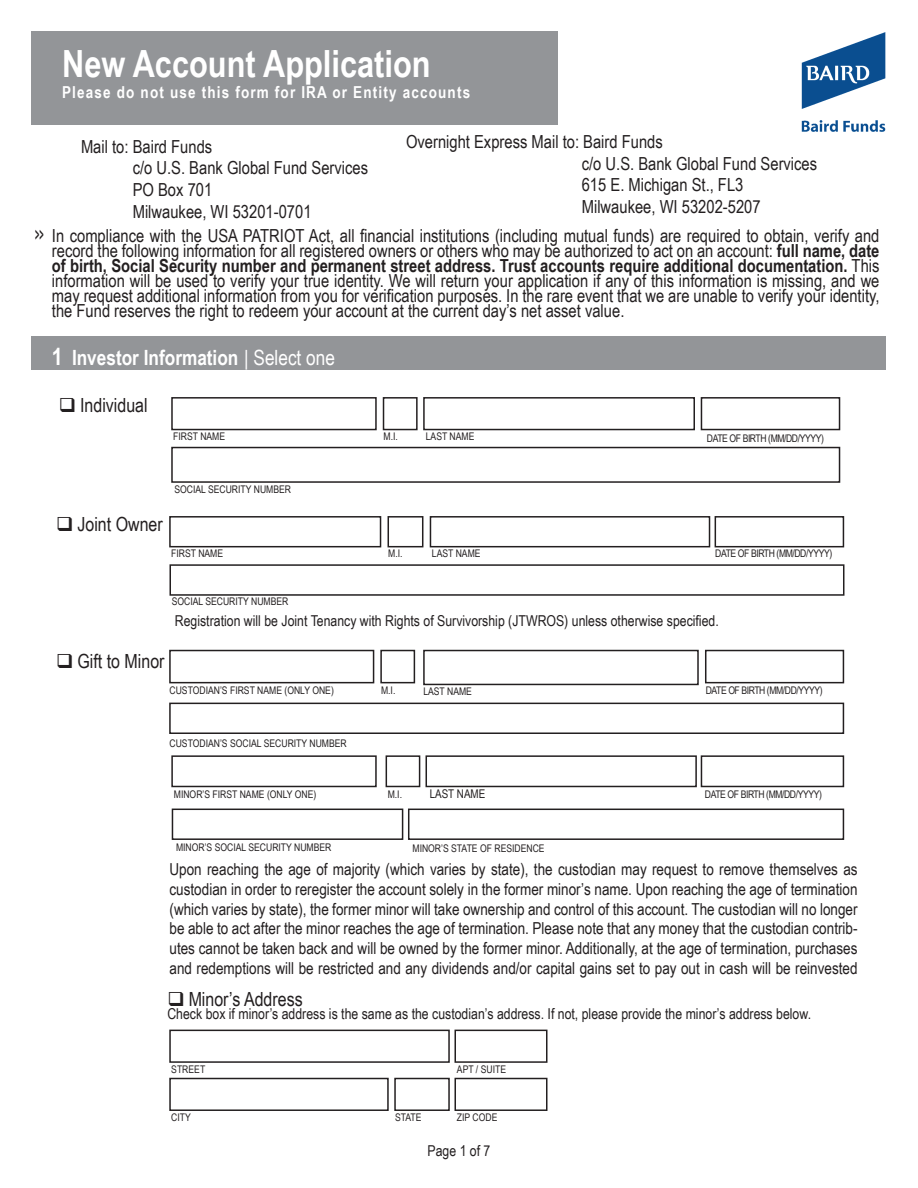
<style>
.page{position:relative;width:918px;height:1188px;background:#fff}
.page>*{position:absolute;margin:0;border:0;box-sizing:border-box;transform-origin:0 0}
.t1{font:700 37.5px "Arial Narrow";color:#fff}
.t2{font:700 21px "Arial Narrow";color:#fff}
.t3{font:19.5px "Arial Narrow";color:#231f20}
.t4{font:18px/21.6px "Arial Narrow";color:#231f20}
.t5{font:700 18px "Arial Narrow";color:#231f20;scale:.5 1}
.t6{font:16.5px/19.8px "Arial Narrow";color:#231f20;text-align:justify}
.t7{font:700 16.5px "Arial Narrow";letter-spacing:.07em;color:#fff}
.t8{font:15px "Arial Narrow";color:#231f20}
.t9{font:12px "Arial Narrow";color:#231f20}
.t10{font:10.5px "Arial Narrow";color:#231f20}
.t11{font:10.5px "Arial Narrow";letter-spacing:-.04em;color:#231f20}
.s1{font-weight:700}
.s2{font-size:24px}
.s3{font-weight:400}
</style>
<div class="page">
<div style="left:171px;top:397px;width:206px;height:33px;border:2px solid #231f20"></div>
<div style="left:169px;top:516px;width:212px;height:31px;border:2px solid #231f20"></div>
<div style="left:169px;top:650px;width:205px;height:33px;border:2px solid #231f20"></div>
<div style="left:171px;top:755px;width:206px;height:32px;border:2px solid #231f20"></div>
<div style="left:171px;top:447px;width:669px;height:36px;border:2px solid #231f20"></div>
<div style="left:170px;top:564px;width:674px;height:32px;border:2px solid #231f20"></div>
<div style="left:169px;top:703px;width:675px;height:31px;border:2px solid #231f20"></div>
<div style="left:172px;top:809px;width:231px;height:31px;border:2px solid #231f20"></div>
<div style="left:408px;top:809px;width:436px;height:31px;border:2px solid #231f20"></div>
<div style="left:383px;top:397px;width:35px;height:33px;border:2px solid #231f20"></div>
<div style="left:388px;top:516px;width:35px;height:31px;border:2px solid #231f20"></div>
<div style="left:380px;top:650px;width:35px;height:33px;border:2px solid #231f20"></div>
<div style="left:386px;top:755px;width:34px;height:32px;border:2px solid #231f20"></div>
<svg style="left:700px;top:397px;width:141px;height:34px"></svg>
<div style="left:715px;top:516px;width:129px;height:31px;border:2px solid #231f20"></div>
<div style="left:705px;top:650px;width:139px;height:33px;border:2px solid #231f20"></div>
<div style="left:701px;top:755px;width:143px;height:32px;border:2px solid #231f20"></div>
<div style="left:423px;top:397px;width:272px;height:33px;border:2px solid #231f20"></div>
<div style="left:430px;top:516px;width:280px;height:31px;border:2px solid #231f20"></div>
<div style="left:423px;top:650px;width:276px;height:35px;border:2px solid #231f20"></div>
<div style="left:426px;top:755px;width:271px;height:32px;border:2px solid #231f20"></div>
<div style="left:169px;top:1078px;width:220px;height:33px;border:2px solid #231f20"></div>
<div style="left:169px;top:1030px;width:281px;height:33px;border:2px solid #231f20"></div>
<div style="left:394px;top:1078px;width:56px;height:33px;border:2px solid #231f20"></div>
<div style="left:454px;top:1078px;width:94px;height:33px;border:2px solid #231f20"></div>
<div style="left:454px;top:1030px;width:94px;height:33px;border:2px solid #231f20"></div>
<div style="left:32px;top:32px;width:526px;height:93px;background:#939598"></div>
<div style="left:32px;top:336px;width:854px;height:34px;background:#939598"></div>
<img style="left:801px;top:32px;width:85px;height:100px">
<h1 class="t1" style="left:62px;top:36px;width:370px">New Account Application</h1>
<p class="t7" style="left:62px;top:80px;width:410px">Please do not use this form for IRA or Entity accounts</p>
<p class="t5" style="left:35px;top:221px;width:19px">&gt;&gt;</p>
<p class="t4" style="left:133px;top:135px;width:237px;text-indent:-52px">Mail to: Baird Funds<br>c/o U.S. Bank Global Fund Services<br>PO Box 701<br>Milwaukee, WI 53201-0701</p>
<p class="t4" style="left:582px;top:130px;width:237px;text-indent:-176px">Overnight Express Mail to: Baird Funds<br>c/o U.S. Bank Global Fund Services<br>615 E. Michigan St., FL3<br>Milwaukee, WI 53202-5207</p>
<p class="t4" style="left:52px;top:228px;width:829px;line-height:15px;text-align:justify">In compliance with the USA PATRIOT Act, all financial institutions (including mutual funds) are required to obtain, verify and record the following information for all registered owners or others who may be authorized to act on an account: <span class="s1">full name, date of birth, Social Security number and permanent street address. Trust accounts require additional documentation.</span> This information will be used to verify your true identity. We will return your application if any of this information is missing, and we may request additional information from you for verification purposes. In the rare event that we are unable to verify your identity, the Fund reserves the right to redeem your account at the current day’s net asset value.</p>
<p class="t2" style="left:52px;top:341px;width:285px"><span class="s2">1</span> Investor Information <span class="s3">| Select one</span></p>
<p class="t3" style="left:59px;top:391px;width:90px">❑ Individual</p>
<p class="t10" style="left:173px;top:429px;width:53px">FIRST NAME</p>
<p class="t10" style="left:383px;top:429px;width:16px">M.I.</p>
<p class="t10" style="left:426px;top:429px;width:50px">LAST NAME</p>
<p class="t11" style="left:707px;top:431px;width:118px">DATE OF BIRTH (MM/DD/YYYY)</p>
<p class="t10" style="left:174px;top:482px;width:118px">SOCIAL SECURITY NUMBER</p>
<p class="t3" style="left:56px;top:510px;width:108px">❑ Joint Owner</p>
<p class="t10" style="left:171px;top:546px;width:53px">FIRST NAME</p>
<p class="t10" style="left:388px;top:546px;width:16px">M.I.</p>
<p class="t10" style="left:432px;top:546px;width:50px">LAST NAME</p>
<p class="t11" style="left:715px;top:546px;width:118px">DATE OF BIRTH (MM/DD/YYYY)</p>
<p class="t10" style="left:172px;top:594px;width:118px">SOCIAL SECURITY NUMBER</p>
<p class="t8" style="left:175px;top:610px;width:545px">Registration will be Joint Tenancy with Rights of Survivorship (JTWROS) unless otherwise specified.</p>
<p class="t3" style="left:56px;top:647px;width:110px">❑ Gift to Minor</p>
<p class="t10" style="left:170px;top:682px;width:166px">CUSTODIAN’S FIRST NAME (ONLY ONE)</p>
<p class="t10" style="left:381px;top:682px;width:16px">M.I.</p>
<p class="t10" style="left:423px;top:684px;width:50px">LAST NAME</p>
<p class="t11" style="left:706px;top:682px;width:118px">DATE OF BIRTH (MM/DD/YYYY)</p>
<p class="t10" style="left:170px;top:735px;width:179px">CUSTODIAN’S SOCIAL SECURITY NUMBER</p>
<p class="t10" style="left:174px;top:787px;width:144px">MINOR’S FIRST NAME (ONLY ONE)</p>
<p class="t10" style="left:388px;top:787px;width:16px">M.I.</p>
<p class="t9" style="left:430px;top:785px;width:57px">LAST NAME</p>
<p class="t11" style="left:705px;top:787px;width:118px">DATE OF BIRTH (MM/DD/YYYY)</p>
<p class="t10" style="left:176px;top:840px;width:157px">MINOR’S SOCIAL SECURITY NUMBER</p>
<p class="t10" style="left:412px;top:841px;width:134px">MINOR’S STATE OF RESIDENCE</p>
<p class="t6" style="left:170px;top:859px;width:690px">Upon reaching the age of majority (which varies by state), the custodian may request to remove themselves as custodian in order to reregister the account solely in the former minor’s name. Upon reaching the age of termination (which varies by state), the former minor will take ownership and control of this account. The custodian will no longer be able to act after the minor reaches the age of termination. Please note that any money that the custodian contrib&shy;utes cannot be taken back and will be owned by the former minor. Additionally, at the age of termination, purchases and redemptions will be restricted and any dividends and/or capital gains set to pay out in cash will be reinvested</p>
<p class="t3" style="left:167px;top:985px;width:137px">❑ Minor’s Address</p>
<p class="t8" style="left:167px;top:1003px;width:645px">Check box if minor’s address is the same as the custodian’s address. If not, please provide the minor’s address below.</p>
<p class="t10" style="left:171px;top:1061px;width:35px">STREET</p>
<p class="t10" style="left:171px;top:1109px;width:21px">CITY</p>
<p class="t10" style="left:457px;top:1061px;width:51px">APT / SUITE</p>
<p class="t10" style="left:395px;top:1109px;width:28px">STATE</p>
<p class="t10" style="left:457px;top:1109px;width:42px">ZIP CODE</p>
<p class="t8" style="left:428px;top:1140px;width:64px">Page 1 of 7</p>
</div>
